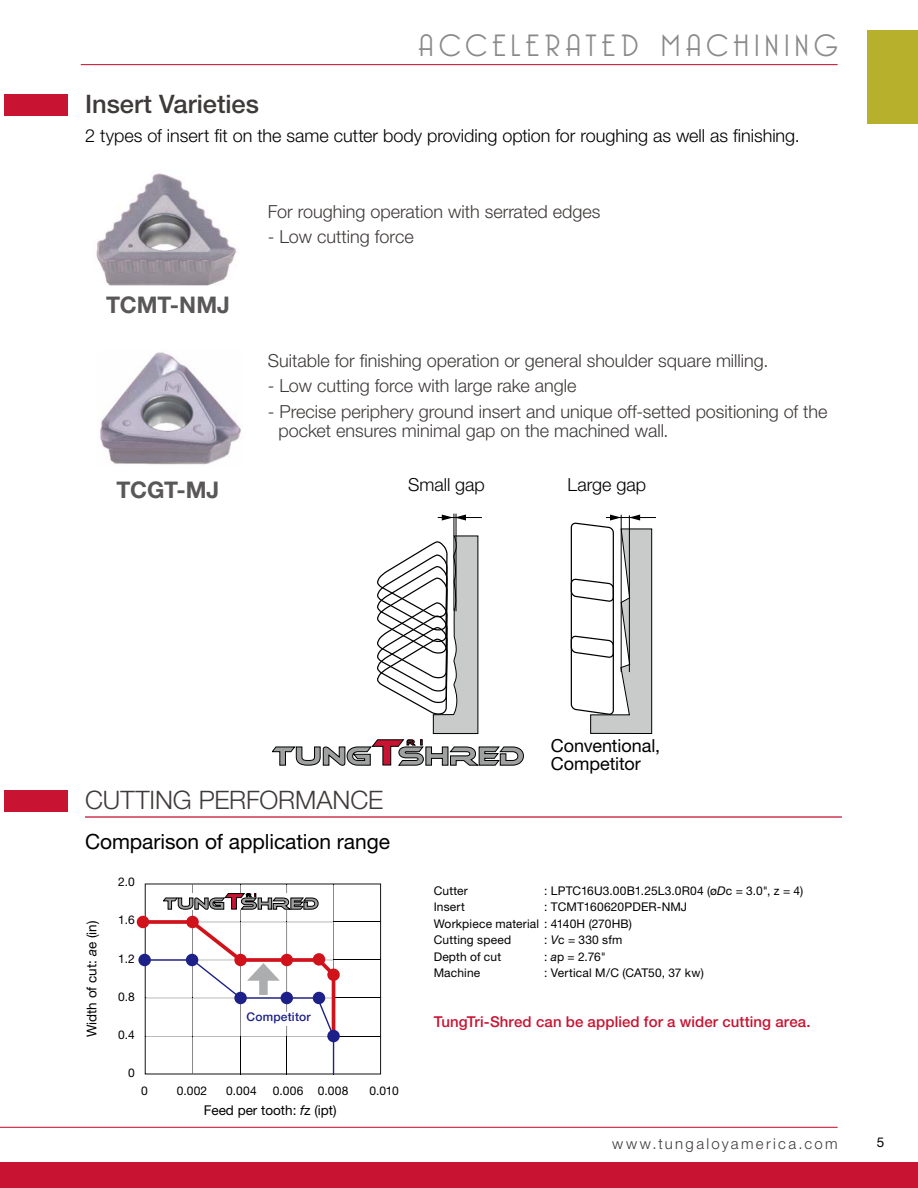
<style>
.page{position:relative;width:918px;height:1188px;background:#fff}
.page>*{position:absolute;margin:0;border:0;box-sizing:border-box;transform-origin:0 0}
.t1{font:300 30px "Bellerose";letter-spacing:.19em;color:#898989}
.t2{font:300 25.5px "Helvetica Neue LTW1 G";letter-spacing:-.005em;color:#3e3a39}
.t3{font:500 25.5px "Helvetica Neue LTW1 G";color:#3e3a39}
.t4{font:700 22.95px "Helvetica Neue";letter-spacing:-.005em;color:#595757}
.t5{font:21px "Helvetica Neue LTW1 G";letter-spacing:-.005em;color:#000}
.t6{font:300 18px/19.5px "Helvetica Neue LTW1 G";color:#3e3a39}
.t7{font:300 18px "Helvetica Neue LTW1 G";color:#000}
.t8{font:18px/18px "Helvetica Neue LTW1 G";color:#000}
.t9{font:300 18px "Helvetica Neue";color:#000}
.t10{font:500 15px "Helvetica Neue LTW1 G";letter-spacing:.005em;color:#c81432}
.t11{font:300 15px "Helvetica Neue LTW1 G";letter-spacing:.155em;color:#3e3a39}
.t12{font:13.5px "Helvetica Neue";color:#000}
.t13{font:13.5px "Helvetica Neue LTW1 G";color:#000}
.t14{font:12px/16.5px "Helvetica Neue LTW1 G";letter-spacing:.015em;color:#000}
.t15{font:12px/16.5px "Helvetica Neue";letter-spacing:.015em;color:#000}
.t16{font:500 12px "Helvetica Neue LTW1 G";letter-spacing:.015em;color:#1d2088}
.s1{font-style:italic}
.s2{font-family:"Helvetica Neue"}
.s3{font-family:"Helvetica Neue LTW1 G"}
</style>
<div class="page">
<div style="left:867px;top:31px;width:51px;height:93px;background:#b6b02c"></div>
<div style="left:0;top:1162px;width:918px;height:26px;background:#c81432"></div>
<hr style="left:0;top:1127px;width:838px;height:1px;background:#c81432">
<hr style="left:81px;top:64px;width:757px;height:1px;background:#c81432">
<img style="left:96px;top:173px;width:141px;height:113px">
<img style="left:100px;top:352px;width:141px;height:113px">
<svg style="left:570px;top:515px;width:86px;height:219px"></svg>
<svg style="left:438px;top:515px;width:44px;height:6px"></svg>
<hr style="left:454px;top:514px;width:1px;height:97px;background:#000">
<hr style="left:456px;top:514px;width:1px;height:97px;background:#000">
<svg style="left:145px;top:884px;width:236px;height:190px"></svg>
<hr style="left:334px;top:998px;width:47px;height:1px;background:#000">
<hr style="left:334px;top:960px;width:47px;height:1px;background:#000">
<hr style="left:334px;top:1037px;width:47px;height:1px;background:#000">
<hr style="left:334px;top:922px;width:47px;height:1px;background:#000">
<svg style="left:138px;top:954px;width:13px;height:12px"></svg>
<hr style="left:287px;top:884px;width:1px;height:38px;background:#000">
<hr style="left:333px;top:884px;width:1px;height:38px;background:#000">
<hr style="left:240px;top:884px;width:1px;height:38px;background:#000">
<svg style="left:327px;top:969px;width:13px;height:12px"></svg>
<svg style="left:327px;top:1030px;width:13px;height:12px"></svg>
<svg style="left:186px;top:916px;width:13px;height:12px"></svg>
<div style="left:137px;top:916px;width:12px;height:12px;background:#d0121b;border-radius:50%"></div>
<svg style="left:272px;top:536px;width:252px;height:230px"></svg>
<hr style="left:85px;top:816px;width:757px;height:2px;background:#c81432">
<svg style="left:163px;top:893px;width:155px;height:17px"></svg>
<div style="left:4px;top:94px;width:64px;height:22px;background:#c81432"></div>
<div style="left:4px;top:791px;width:64px;height:21px;background:#c81432"></div>
<svg style="left:141px;top:918px;width:196px;height:157px"></svg>
<div style="left:247px;top:1012px;width:68px;height:14px;background:#fff"></div>
<h2 class="t3" style="left:85px;top:94px;width:176px">Insert Varieties</h2>
<h1 class="t1" style="left:418px;top:28px;width:421px">ACCELERATED MACHINING</h1>
<p class="t7" style="left:85px;top:129px;width:716px">2 types of insert fit on the same cutter body providing option for roughing as well as finishing.</p>
<p class="t4" style="left:106px;top:297px;width:125px">TCMT-NMJ</p>
<p class="t4" style="left:116px;top:481px;width:104px">TCGT-MJ</p>
<p class="t6" style="left:268px;top:204px;width:334px">For roughing operation with serrated edges</p>
<p class="t6" style="left:268px;top:229px;width:147px">- Low cutting force</p>
<p class="t6" style="left:268px;top:353px;width:502px">Suitable for finishing operation or general shoulder square milling.</p>
<p class="t6" style="left:268px;top:378px;width:310px">- Low cutting force with large rake angle</p>
<p class="t6" style="left:278px;top:404px;width:550px;text-indent:-10px">- Precise periphery ground insert and unique off-setted positioning of the pocket ensures minimal gap on the machined wall.</p>
<p class="t9" style="left:408px;top:478px;width:78px">Small gap</p>
<p class="t9" style="left:567px;top:478px;width:80px">Large gap</p>
<p class="t8" style="left:551px;top:738px;width:111px">Conventional,<br>Competitor</p>
<h2 class="t2" style="left:85px;top:791px;width:300px">CUTTING PERFORMANCE</h2>
<p class="t5" style="left:85px;top:834px;width:306px">Comparison of application range</p>
<p class="t12" style="left:87px;top:1037px;width:118px;rotate:-90deg">Width of cut: <span class="s1">a</span>e (in)</p>
<p class="t14" style="left:118px;top:875px;width:18px">2.0</p>
<p class="t14" style="left:118px;top:913px;width:18px">1.6</p>
<p class="t14" style="left:118px;top:952px;width:18px">1.2</p>
<p class="t14" style="left:118px;top:990px;width:18px">0.8</p>
<p class="t14" style="left:118px;top:1028px;width:18px">0.4</p>
<p class="t14" style="left:128px;top:1066px;width:8px">0</p>
<p class="t14" style="left:434px;top:884px;width:200px">Cutter<br>Insert<br>Workpiece material <span class="s2">:</span> 4140H (270HB)<br>Cutting speed<br>Depth of cut<br>Machine</p>
<p class="t14" style="left:544px;top:884px;width:261px"><span class="s2">:</span> LPTC16U3.00B1.25L3.0R04 (ø<span class="s1">D</span>c = 3.0", z = 4)</p>
<p class="t15" style="left:544px;top:900px;width:144px">: TCMT160620PDER-NMJ</p>
<p class="t15" style="left:544px;top:933px;width:161px">: <span class="s1">V</span>c = 330 sfm<br>: <span class="s1">a</span>p = 2.76"<br>: Vertical M/C <span class="s3">(CAT50, 37 kw)</span></p>
<p class="t16" style="left:247px;top:1012px;width:65px">Competitor</p>
<p class="t10" style="left:434px;top:1016px;width:379px">TungTri-Shred can be applied for a wider cutting area.</p>
<p class="t14" style="left:141px;top:1083px;width:8px">0</p>
<p class="t14" style="left:177px;top:1083px;width:32px">0.002</p>
<p class="t14" style="left:226px;top:1083px;width:32px">0.004</p>
<p class="t14" style="left:273px;top:1083px;width:77px">0.006 0.008</p>
<p class="t14" style="left:369px;top:1083px;width:31px">0.010</p>
<p class="t12" style="left:204px;top:1105px;width:134px">Feed per tooth: <span class="s1">f</span>z (ipt)</p>
<p class="t11" style="left:612px;top:1138px;width:227px">www.tungaloyamerica.com</p>
<p class="t13" style="left:877px;top:1138px;width:9px">5</p>
</div>
